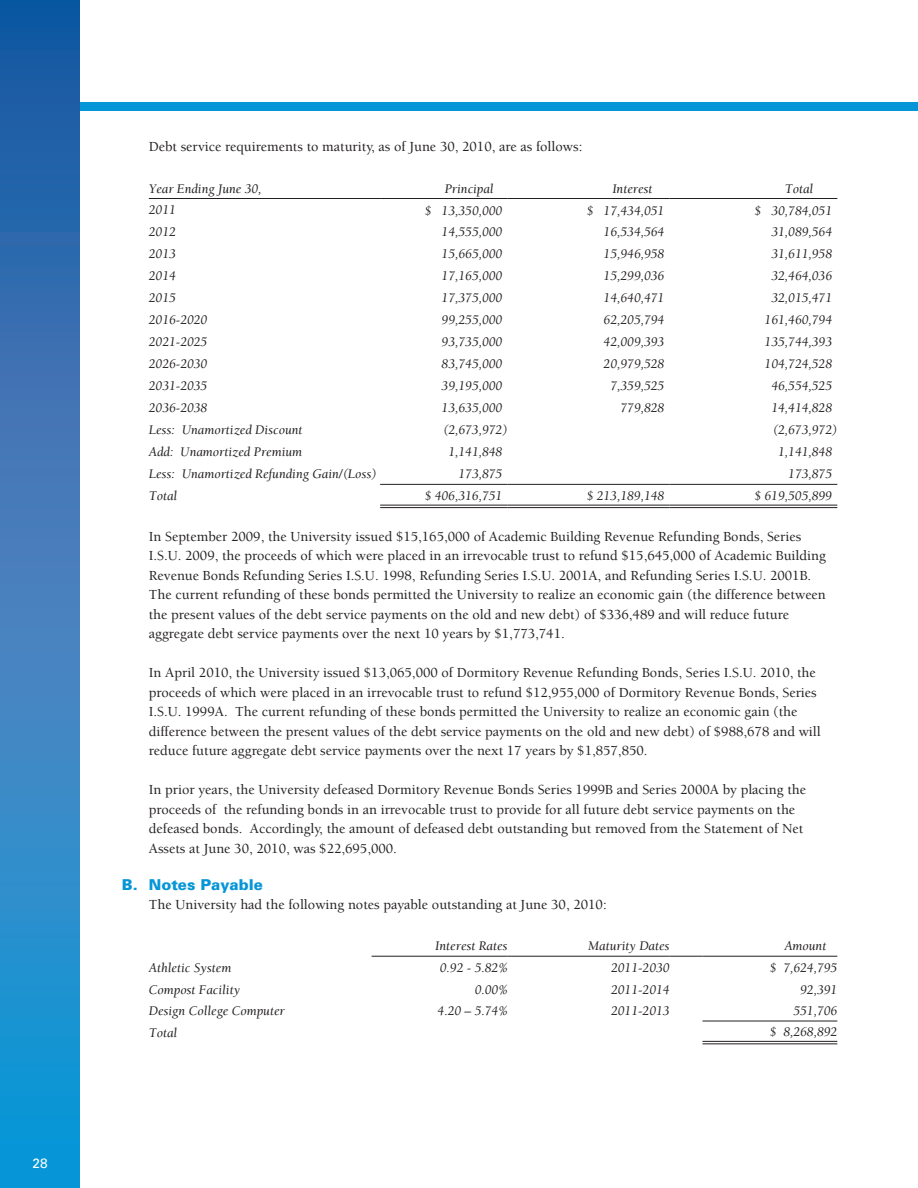
<style>
.page{position:relative;width:918px;height:1188px;background:#fff}
.page>*{position:absolute;margin:0;border:0;box-sizing:border-box;transform-origin:0 0}
.Note__A__B__C__Black{font:900 15px "Univers";color:#0696d7}
.Notes_Body{font:500 14.25px/19.5px "Berkeley";color:#231f20}
.MDA_Table_Numbers{font:italic 13.5px "Berkeley";color:#231f20}
.t1{font:13.5px "Univers";color:#fff}
</style>
<div class="page">
<div style="left:79px;top:103px;width:839px;height:8px;background:#0696d7"></div>
<svg style="left:0;top:0;width:80px;height:1188px;background:#2e7cbd"></svg>
<hr style="left:149px;top:198px;width:231px;height:1px;background:#231f20">
<hr style="left:380px;top:484px;width:128px;height:1px;background:#231f20">
<hr style="left:508px;top:484px;width:162px;height:1px;background:#231f20">
<hr style="left:670px;top:484px;width:167px;height:1px;background:#231f20">
<hr style="left:380px;top:505px;width:128px;height:1px;background:#231f20">
<hr style="left:380px;top:507px;width:128px;height:1px;background:#231f20">
<hr style="left:508px;top:505px;width:162px;height:1px;background:#231f20">
<hr style="left:508px;top:507px;width:162px;height:1px;background:#231f20">
<hr style="left:670px;top:505px;width:167px;height:1px;background:#231f20">
<hr style="left:670px;top:507px;width:167px;height:1px;background:#231f20">
<hr style="left:380px;top:198px;width:128px;height:1px;background:#231f20">
<hr style="left:508px;top:198px;width:162px;height:1px;background:#231f20">
<hr style="left:670px;top:198px;width:167px;height:1px;background:#231f20">
<hr style="left:372px;top:956px;width:136px;height:1px;background:#231f20">
<hr style="left:508px;top:956px;width:162px;height:1px;background:#231f20">
<hr style="left:670px;top:956px;width:32px;height:1px;background:#231f20">
<hr style="left:702px;top:956px;width:135px;height:1px;background:#231f20">
<hr style="left:702px;top:1021px;width:135px;height:1px;background:#231f20">
<hr style="left:702px;top:1041px;width:135px;height:1px;background:#231f20">
<hr style="left:702px;top:1044px;width:135px;height:1px;background:#231f20">
<p class="t1" style="left:33px;top:1155px;width:17px">28</p>
<p class="Notes_Body" style="left:149px;top:137px;width:435px">Debt service requirements to maturity, as of June 30, 2010, are as follows:</p>
<p class="MDA_Table_Numbers" style="left:149px;top:181px;width:114px">Year Ending June 30,</p>
<p class="MDA_Table_Numbers" style="left:445px;top:181px;width:50px">Principal</p>
<p class="MDA_Table_Numbers" style="left:612px;top:181px;width:42px">Interest</p>
<p class="MDA_Table_Numbers" style="left:785px;top:181px;width:30px">Total</p>
<p class="MDA_Table_Numbers" style="left:149px;top:203px;width:28px">2011</p>
<p class="MDA_Table_Numbers" style="left:425px;top:203px;width:79px">$ 13,350,000</p>
<p class="MDA_Table_Numbers" style="left:587px;top:203px;width:79px">$ 17,434,051</p>
<p class="MDA_Table_Numbers" style="left:755px;top:203px;width:79px">$ 30,784,051</p>
<p class="MDA_Table_Numbers" style="left:149px;top:225px;width:28px">2012</p>
<p class="MDA_Table_Numbers" style="left:442px;top:225px;width:62px">14,555,000</p>
<p class="MDA_Table_Numbers" style="left:604px;top:225px;width:62px">16,534,564</p>
<p class="MDA_Table_Numbers" style="left:771px;top:225px;width:62px">31,089,564</p>
<p class="MDA_Table_Numbers" style="left:149px;top:247px;width:28px">2013</p>
<p class="MDA_Table_Numbers" style="left:442px;top:247px;width:62px">15,665,000</p>
<p class="MDA_Table_Numbers" style="left:604px;top:247px;width:62px">15,946,958</p>
<p class="MDA_Table_Numbers" style="left:771px;top:247px;width:62px">31,611,958</p>
<p class="MDA_Table_Numbers" style="left:149px;top:269px;width:28px">2014</p>
<p class="MDA_Table_Numbers" style="left:442px;top:269px;width:62px">17,165,000</p>
<p class="MDA_Table_Numbers" style="left:604px;top:269px;width:62px">15,299,036</p>
<p class="MDA_Table_Numbers" style="left:771px;top:269px;width:62px">32,464,036</p>
<p class="MDA_Table_Numbers" style="left:149px;top:291px;width:28px">2015</p>
<p class="MDA_Table_Numbers" style="left:442px;top:291px;width:62px">17,375,000</p>
<p class="MDA_Table_Numbers" style="left:604px;top:291px;width:62px">14,640,471</p>
<p class="MDA_Table_Numbers" style="left:771px;top:291px;width:62px">32,015,471</p>
<p class="MDA_Table_Numbers" style="left:149px;top:313px;width:60px">2016-2020</p>
<p class="MDA_Table_Numbers" style="left:442px;top:313px;width:62px">99,255,000</p>
<p class="MDA_Table_Numbers" style="left:604px;top:313px;width:62px">62,205,794</p>
<p class="MDA_Table_Numbers" style="left:765px;top:313px;width:69px">161,460,794</p>
<p class="MDA_Table_Numbers" style="left:149px;top:335px;width:60px">2021-2025</p>
<p class="MDA_Table_Numbers" style="left:442px;top:335px;width:62px">93,735,000</p>
<p class="MDA_Table_Numbers" style="left:604px;top:335px;width:62px">42,009,393</p>
<p class="MDA_Table_Numbers" style="left:765px;top:335px;width:69px">135,744,393</p>
<p class="MDA_Table_Numbers" style="left:149px;top:357px;width:60px">2026-2030</p>
<p class="MDA_Table_Numbers" style="left:442px;top:357px;width:62px">83,745,000</p>
<p class="MDA_Table_Numbers" style="left:604px;top:357px;width:62px">20,979,528</p>
<p class="MDA_Table_Numbers" style="left:765px;top:357px;width:69px">104,724,528</p>
<p class="MDA_Table_Numbers" style="left:149px;top:379px;width:60px">2031-2035</p>
<p class="MDA_Table_Numbers" style="left:442px;top:379px;width:62px">39,195,000</p>
<p class="MDA_Table_Numbers" style="left:610px;top:379px;width:55px">7,359,525</p>
<p class="MDA_Table_Numbers" style="left:771px;top:379px;width:62px">46,554,525</p>
<p class="MDA_Table_Numbers" style="left:149px;top:401px;width:60px">2036-2038</p>
<p class="MDA_Table_Numbers" style="left:442px;top:401px;width:62px">13,635,000</p>
<p class="MDA_Table_Numbers" style="left:621px;top:401px;width:45px">779,828</p>
<p class="MDA_Table_Numbers" style="left:771px;top:401px;width:62px">14,414,828</p>
<p class="MDA_Table_Numbers" style="left:149px;top:423px;width:155px">Less: Unamortized Discount</p>
<p class="MDA_Table_Numbers" style="left:443px;top:423px;width:66px">(2,673,972)</p>
<p class="MDA_Table_Numbers" style="left:773px;top:423px;width:66px">(2,673,972)</p>
<p class="MDA_Table_Numbers" style="left:149px;top:445px;width:155px">Add: Unamortized Premium</p>
<p class="MDA_Table_Numbers" style="left:448px;top:445px;width:55px">1,141,848</p>
<p class="MDA_Table_Numbers" style="left:778px;top:445px;width:55px">1,141,848</p>
<p class="MDA_Table_Numbers" style="left:149px;top:467px;width:229px">Less: Unamortized Refunding Gain/(Loss)</p>
<p class="MDA_Table_Numbers" style="left:459px;top:467px;width:45px">173,875</p>
<p class="MDA_Table_Numbers" style="left:788px;top:467px;width:45px">173,875</p>
<p class="MDA_Table_Numbers" style="left:149px;top:489px;width:30px">Total</p>
<p class="MDA_Table_Numbers" style="left:425px;top:488px;width:79px">$ 406,316,751</p>
<p class="MDA_Table_Numbers" style="left:587px;top:488px;width:79px">$ 213,189,148</p>
<p class="MDA_Table_Numbers" style="left:754px;top:488px;width:79px">$ 619,505,899</p>
<p class="Notes_Body" style="left:149px;top:527px;width:679px">In September 2009, the University issued $15,165,000 of Academic Building Revenue Refunding Bonds, Series I.S.U. 2009, the proceeds of which were placed in an irrevocable trust to refund $15,645,000 of Academic Building Revenue Bonds Refunding Series I.S.U. 1998, Refunding Series I.S.U. 2001A, and Refunding Series I.S.U. 2001B.<br>The current refunding of these bonds permitted the University to realize an economic gain (the difference between the present values of the debt service payments on the old and new debt) of $336,489 and will reduce future aggregate debt service payments over the next 10 years by $1,773,741.</p>
<p class="Notes_Body" style="left:149px;top:663px;width:674px">In April 2010, the University issued $13,065,000 of Dormitory Revenue Refunding Bonds, Series I.S.U. 2010, the proceeds of which were placed in an irrevocable trust to refund $12,955,000 of Dormitory Revenue Bonds, Series I.S.U. 1999A. The current refunding of these bonds permitted the University to realize an economic gain (the difference between the present values of the debt service payments on the old and new debt) of $988,678 and will reduce future aggregate debt service payments over the next 17 years by $1,857,850.</p>
<p class="Notes_Body" style="left:149px;top:780px;width:659px">In prior years, the University defeased Dormitory Revenue Bonds Series 1999B and Series 2000A by placing the proceeds of the refunding bonds in an irrevocable trust to provide for all future debt service payments on the defeased bonds. Accordingly, the amount of defeased debt outstanding but removed from the Statement of Net Assets at June 30, 2010, was $22,695,000.</p>
<p class="Note__A__B__C__Black" style="left:122px;top:875px;width:143px">B. Notes Payable</p>
<p class="Notes_Body" style="left:149px;top:895px;width:459px">The University had the following notes payable outstanding at June 30, 2010:</p>
<p class="MDA_Table_Numbers" style="left:435px;top:939px;width:74px">Interest Rates</p>
<p class="MDA_Table_Numbers" style="left:588px;top:939px;width:83px">Maturity Dates</p>
<p class="MDA_Table_Numbers" style="left:784px;top:939px;width:43px">Amount</p>
<p class="MDA_Table_Numbers" style="left:149px;top:961px;width:84px">Athletic System</p>
<p class="MDA_Table_Numbers" style="left:440px;top:961px;width:69px">0.92 - 5.82%</p>
<p class="MDA_Table_Numbers" style="left:611px;top:961px;width:60px">2011-2030</p>
<p class="MDA_Table_Numbers" style="left:770px;top:961px;width:69px">$ 7,624,795</p>
<p class="MDA_Table_Numbers" style="left:149px;top:982px;width:93px">Compost Facility</p>
<p class="MDA_Table_Numbers" style="left:475px;top:982px;width:34px">0.00%</p>
<p class="MDA_Table_Numbers" style="left:611px;top:982px;width:60px">2011-2014</p>
<p class="MDA_Table_Numbers" style="left:800px;top:982px;width:39px">92,391</p>
<p class="MDA_Table_Numbers" style="left:149px;top:1004px;width:137px">Design College Computer</p>
<p class="MDA_Table_Numbers" style="left:438px;top:1004px;width:71px">4.20 – 5.74%</p>
<p class="MDA_Table_Numbers" style="left:611px;top:1004px;width:60px">2011-2013</p>
<p class="MDA_Table_Numbers" style="left:793px;top:1004px;width:45px">551,706</p>
<p class="MDA_Table_Numbers" style="left:149px;top:1025px;width:30px">Total</p>
<p class="MDA_Table_Numbers" style="left:770px;top:1025px;width:69px">$ 8,268,892</p>
</div>
